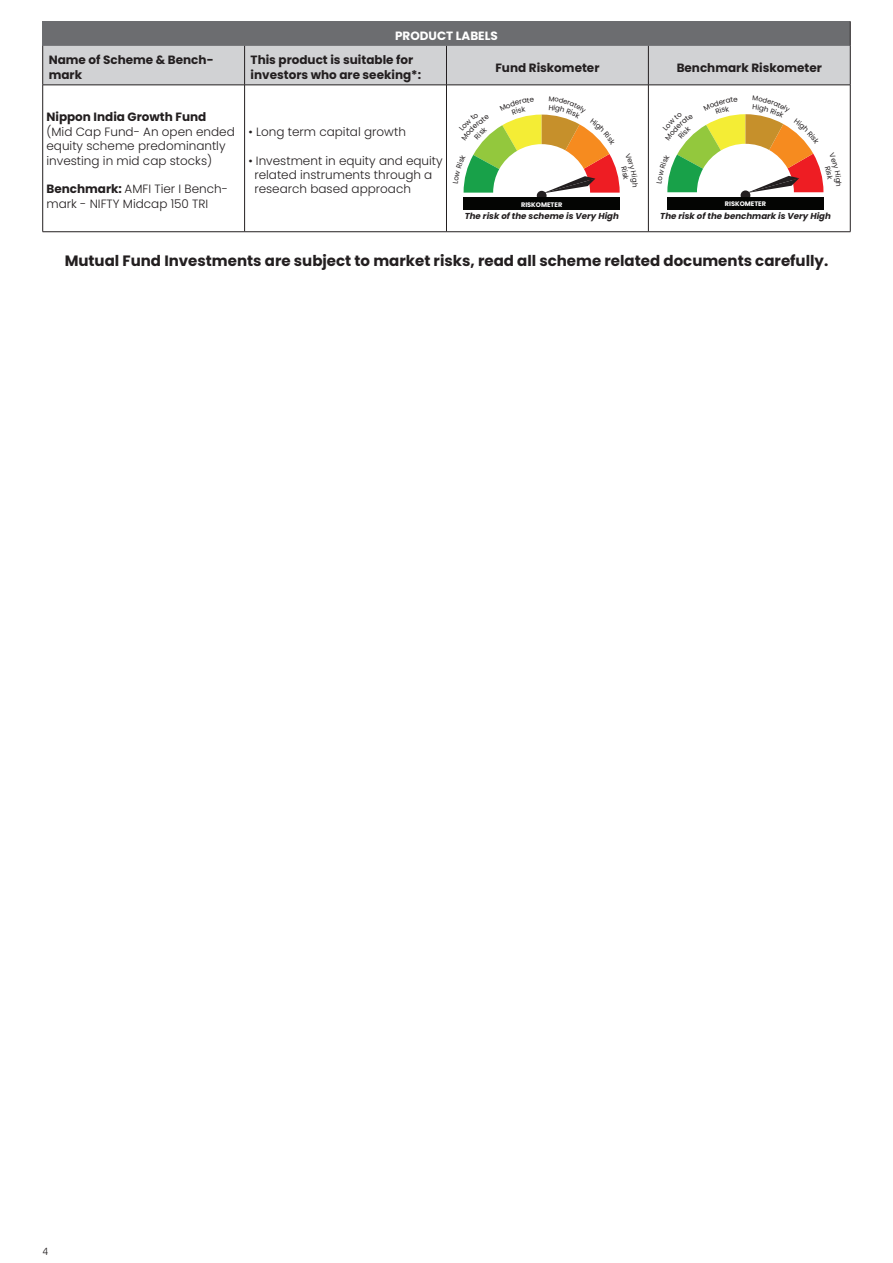
<style>
.page{position:relative;width:893px;height:1263px;background:#fff}
.page>*{position:absolute;margin:0;border:0;box-sizing:border-box;transform-origin:0 0}
.t1{font:700 15px "Poppins";color:#231f20}
.t2{font:300 12px/14.4px "Poppins";color:#231f20}
.t3{font:700 12px/14.4px "Poppins";color:#231f20}
.t4{font:700 12px "Poppins";color:#fff}
.t5{font:300 10.5px "Ubuntu";color:#231f20}
.t6{font:italic 700 8.7px "Poppins";color:#231f20}
.t7{font:700 6.6px "Poppins";color:#fff}
.s1{font-weight:700}
</style>
<div class="page">
<hr style="left:42px;top:85px;width:1px;height:147px;background:#231f20">
<hr style="left:244px;top:85px;width:1px;height:147px;background:#231f20">
<hr style="left:446px;top:85px;width:1px;height:147px;background:#231f20">
<hr style="left:648px;top:85px;width:1px;height:147px;background:#231f20">
<hr style="left:850px;top:85px;width:1px;height:147px;background:#231f20">
<hr style="left:43px;top:231px;width:202px;height:1px;background:#231f20">
<hr style="left:245px;top:231px;width:201px;height:1px;background:#231f20">
<hr style="left:446px;top:231px;width:202px;height:1px;background:#231f20">
<hr style="left:648px;top:231px;width:202px;height:1px;background:#231f20">
<hr style="left:42px;top:46px;width:1px;height:39px;background:#231f20">
<hr style="left:43px;top:85px;width:202px;height:1px;background:#231f20">
<hr style="left:245px;top:85px;width:201px;height:1px;background:#231f20">
<hr style="left:446px;top:85px;width:202px;height:1px;background:#231f20">
<hr style="left:648px;top:85px;width:202px;height:1px;background:#231f20">
<svg style="left:43px;top:21px;width:808px;height:64px;background:#a7a8ab"></svg>
<div style="left:537px;top:191px;width:10px;height:10px;background:#231f20;border-radius:50%"></div>
<div style="left:464px;top:197px;width:156px;height:13px;background:#040503"></div>
<div style="left:741px;top:190px;width:9px;height:10px;background:#231f20;border-radius:50%"></div>
<div style="left:667px;top:197px;width:157px;height:12px;background:#040503"></div>
<svg style="left:463px;top:114px;width:157px;height:80px"></svg>
<svg style="left:667px;top:114px;width:157px;height:79px"></svg>
<p class="t4" style="left:395px;top:29px;width:104px">PRODUCT LABELS</p>
<p class="t3" style="left:49px;top:53px;width:166px">Name of Scheme &amp; Bench&shy;mark</p>
<p class="t3" style="left:251px;top:53px;width:172px">This product is suitable for investors who are seeking*:</p>
<p class="t3" style="left:495px;top:60px;width:106px">Fund Riskometer</p>
<p class="t3" style="left:677px;top:60px;width:147px">Benchmark Riskometer</p>
<p class="t3" style="left:46px;top:110px;width:161px">Nippon India Growth Fund</p>
<p class="t2" style="left:46px;top:124px;width:190px">(Mid Cap Fund- An open ended equity scheme predominantly investing in mid cap stocks)</p>
<p class="t2" style="left:46px;top:182px;width:183px"><span class="s1">Benchmark:</span> AMFI Tier I Bench&shy;mark - NIFTY Midcap 150 TRI</p>
<p class="t2" style="left:248px;top:124px;width:159px">• Long term capital growth</p>
<p class="t2" style="left:254px;top:153px;width:190px;text-indent:-6px">• Investment in equity and equity related instruments through a research based approach</p>
<p class="t7" style="left:725px;top:201px;width:43px">RISKOMETER</p>
<p class="t7" style="left:521px;top:201px;width:43px">RISKOMETER</p>
<p class="t6" style="left:660px;top:212px;width:172px">The risk of the benchmark is Very High</p>
<p class="t6" style="left:465px;top:212px;width:156px">The risk of the scheme is Very High</p>
<p class="t1" style="left:65px;top:252px;width:765px">Mutual Fund Investments are subject to market risks, read all scheme related documents carefully.</p>
<p class="t5" style="left:43px;top:1245px;width:7px">4</p>
</div>
